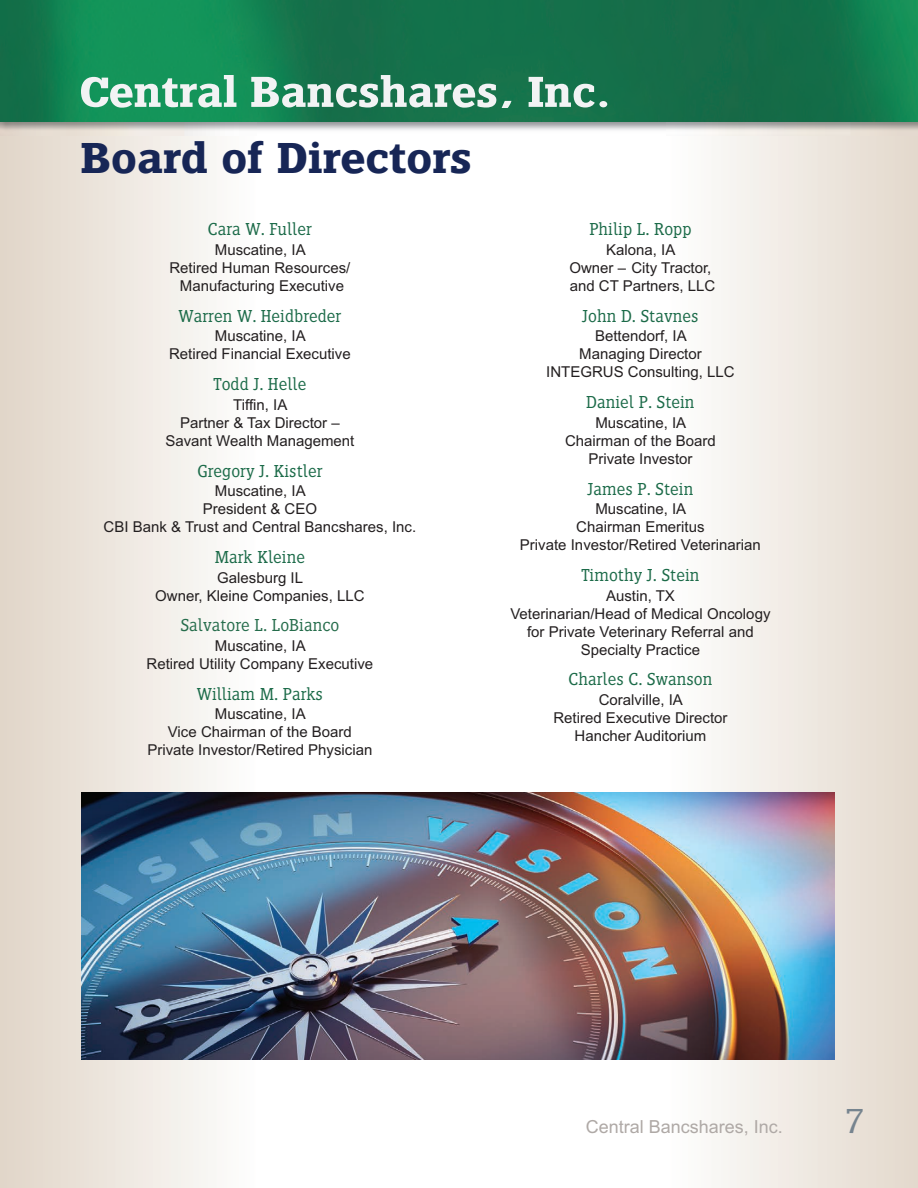
<style>
.page{position:relative;width:918px;height:1188px;background:#fff}
.page>*{position:absolute;margin:0;border:0;box-sizing:border-box;transform-origin:0 0}
.t1{font:600 45px "Siseriff LT Std";color:#172656;scale:1.08 1}
.t2{font:300 36px "Siseriff LT Std";color:#76848f}
.t3{font:300 18px "Siseriff LT Std";color:#1c6b49}
.t4{font:18px "Arial";color:#afa9a6}
.t5{font:300 18px "Siseriff LT Std";color:#266d4c}
.t6{font:15px/18px "Arial";color:#231f20;text-align:center}
</style>
<div class="page">
<div style="left:666px;top:0;width:252px;height:1188px;background:linear-gradient(to right,#fdfefe,#e3d8cc)"></div>
<div style="left:0;top:0;width:256px;height:1188px;background:linear-gradient(to right,#e1d5c8,#fcfdfc)"></div>
<img style="left:0;top:122px;width:918px;height:14px">
<img style="left:0;top:0;width:918px;height:122px">
<img style="left:81px;top:793px;width:753px;height:267px">
<svg style="left:251px;top:75px;width:260px;height:33px"></svg>
<svg style="left:529px;top:77px;width:66px;height:31px"></svg>
<div style="left:599px;top:101px;width:8px;height:6px;background:#f2f3f4;border-radius:50%"></div>
<svg style="left:81px;top:75px;width:155px;height:33px"></svg>
<h1 class="t1" style="left:81px;top:143px;width:363px">Board of Directors</h1>
<p class="t3" style="left:208px;top:219px;width:106px">Cara W. Fuller</p>
<p class="t6" style="left:169px;top:242px;width:182px">Muscatine, IA<br>Retired Human Resources/<br>Manufacturing Executive</p>
<p class="t3" style="left:179px;top:306px;width:164px">Warren W. Heidbreder</p>
<p class="t6" style="left:169px;top:329px;width:183px">Muscatine, IA<br>Retired Financial Executive</p>
<p class="t3" style="left:213px;top:374px;width:94px">Todd J. Helle</p>
<p class="t6" style="left:165px;top:397px;width:190px">Tiffin, IA<br>Partner &amp; Tax Director –<br>Savant Wealth Management</p>
<p class="t3" style="left:197px;top:460px;width:127px">Gregory J. Kistler</p>
<p class="t6" style="left:104px;top:483px;width:314px">Muscatine, IA<br>President &amp; CEO<br>CBI Bank &amp; Trust and Central Bancshares, Inc.</p>
<p class="t3" style="left:215px;top:547px;width:92px">Mark Kleine</p>
<p class="t6" style="left:155px;top:570px;width:211px">Galesburg IL<br>Owner, Kleine Companies, LLC</p>
<p class="t5" style="left:180px;top:615px;width:161px">Salvatore L. LoBianco</p>
<p class="t6" style="left:147px;top:638px;width:228px">Muscatine, IA<br>Retired Utility Company Executive</p>
<p class="t3" style="left:197px;top:684px;width:128px">William M. Parks</p>
<p class="t6" style="left:147px;top:707px;width:227px">Muscatine, IA<br>Vice Chairman of the Board<br>Private Investor/Retired Physician</p>
<p class="t3" style="left:589px;top:219px;width:104px">Philip L. Ropp</p>
<p class="t6" style="left:569px;top:242px;width:147px">Kalona, IA<br>Owner – City Tractor, and CT Partners, LLC</p>
<p class="t3" style="left:582px;top:306px;width:118px">John D. Stavnes</p>
<p class="t6" style="left:546px;top:329px;width:190px">Bettendorf, IA<br>Managing Director<br>INTEGRUS Consulting, LLC</p>
<p class="t3" style="left:586px;top:392px;width:110px">Daniel P. Stein</p>
<p class="t6" style="left:565px;top:415px;width:152px">Muscatine, IA<br>Chairman of the Board<br>Private Investor</p>
<p class="t3" style="left:588px;top:478px;width:107px">James P. Stein</p>
<p class="t6" style="left:520px;top:501px;width:242px">Muscatine, IA<br>Chairman Emeritus<br>Private Investor/Retired Veterinarian</p>
<p class="t3" style="left:581px;top:565px;width:120px">Timothy J. Stein</p>
<p class="t6" style="left:510px;top:588px;width:262px">Austin, TX<br>Veterinarian/Head of Medical Oncology for Private Veterinary Referral and<br>Specialty Practice</p>
<p class="t3" style="left:569px;top:669px;width:145px">Charles C. Swanson</p>
<p class="t6" style="left:553px;top:692px;width:176px">Coralville, IA<br>Retired Executive Director<br>Hancher Auditorium</p>
<p class="t4" style="left:586px;top:1120px;width:199px">Central Bancshares, Inc.</p>
<h2 class="t2" style="left:845px;top:1101px;width:20px">7</h2>
</div>
